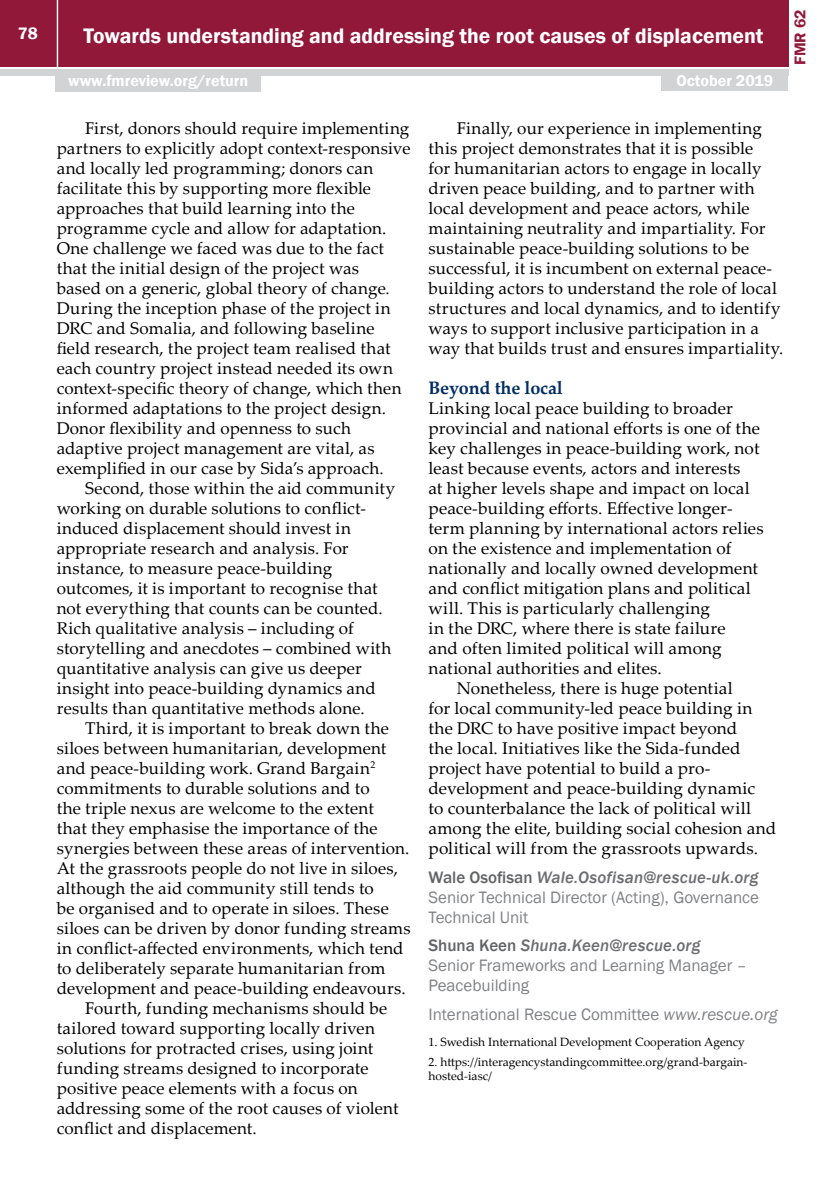
<style>
.page{position:relative;width:840px;height:1191px;background:#fff}
.page>*{position:absolute;margin:0;border:0;box-sizing:border-box;transform-origin:0 0}
.t1{font:600 21.6px "Franklin Gothic";color:#fff}
.t2{font:700 18px "Palatino Linotype";letter-spacing:-.01em;color:#002d62}
.t3{font:17px/20px "Palatino Linotype";letter-spacing:.01em;color:#000}
.t4{font:17px/20px "Franklin Gothic";color:#808285;text-align:justify}
.t5{font:600 17px "Franklin Gothic";color:#fff}
.t6{font:600 16px "Franklin Gothic";color:#fff}
.t7{font:600 16px "Franklin Gothic";color:#92183a}
.t8{font:12px/14.4px "Palatino Linotype";color:#000}
.s1{font-weight:500;color:#636466}
.s2{font-weight:500;font-style:italic;color:#6d6e71}
.s3{font-style:italic}
</style>
<div class="page">
<div style="left:0;top:0;width:787px;height:66px;background:#92183a"></div>
<div style="left:0;top:69px;width:787px;height:6px;background:#d1d3d4"></div>
<hr style="left:57px;top:0;width:1px;height:67px;background:#fff">
<div style="left:661px;top:73px;width:126px;height:18px;background:#d1d3d4"></div>
<div style="left:55px;top:74px;width:206px;height:18px;background:#d1d3d4"></div>
<p class="t5" style="left:18px;top:23px;width:21px">78</p>
<p class="t1" style="left:84px;top:22px;width:681px">Towards understanding and addressing the root causes of displacement</p>
<p class="t6" style="left:68px;top:71px;width:182px">www.fmreview.org/return</p>
<p class="t6" style="left:676px;top:71px;width:98px">October 2019</p>
<p class="t3" style="left:57px;top:117px;width:355px;text-indent:28px">First, donors should require implementing partners to explicitly adopt context-responsive and locally led programming; donors can facilitate this by supporting more flexible approaches that build learning into the programme cycle and allow for adaptation.<br>One challenge we faced was due to the fact that the initial design of the project was<br>based on a generic, global theory of change.<br>During the inception phase of the project in DRC and Somalia, and following baseline field research, the project team realised that each country project instead needed its own context-specific theory of change, which then informed adaptations to the project design.<br>Donor flexibility and openness to such adaptive project management are vital, as exemplified in our case by Sida’s approach.</p>
<p class="t3" style="left:57px;top:477px;width:339px;text-indent:28px">Second, those within the aid community working on durable solutions to conflict&shy;induced displacement should invest in appropriate research and analysis. For instance, to measure peace-building outcomes, it is important to recognise that not everything that counts can be counted.<br>Rich qualitative analysis – including of storytelling and anecdotes – combined with quantitative analysis can give us deeper insight into peace-building dynamics and results than quantitative methods alone.</p>
<p class="t3" style="left:85px;top:717px;width:305px">Third, it is important to break down the</p>
<p class="t3" style="left:57px;top:737px;width:331px">siloes between humanitarian, development</p>
<p class="t3" style="left:57px;top:757px;width:320px">and peace-building work. Grand Bargain<sup>2</sup></p>
<p class="t3" style="left:57px;top:777px;width:314px">commitments to durable solutions and to</p>
<p class="t3" style="left:57px;top:797px;width:318px">the triple nexus are welcome to the extent</p>
<p class="t3" style="left:57px;top:817px;width:322px">that they emphasise the importance of the</p>
<p class="t3" style="left:57px;top:837px;width:354px">synergies between these areas of intervention.</p>
<p class="t3" style="left:57px;top:857px;width:342px">At the grassroots people do not live in siloes,</p>
<p class="t3" style="left:57px;top:877px;width:318px">although the aid community still tends to</p>
<p class="t3" style="left:57px;top:897px;width:333px">be organised and to operate in siloes. These</p>
<p class="t3" style="left:57px;top:917px;width:355px">siloes can be driven by donor funding streams</p>
<p class="t3" style="left:57px;top:937px;width:348px">in conflict-affected environments, which tend</p>
<p class="t3" style="left:57px;top:957px;width:330px">to deliberately separate humanitarian from</p>
<p class="t3" style="left:57px;top:977px;width:350px">development and peace-building endeavours.</p>
<p class="t3" style="left:85px;top:997px;width:303px">Fourth, funding mechanisms should be</p>
<p class="t3" style="left:57px;top:1017px;width:319px">tailored toward supporting locally driven</p>
<p class="t3" style="left:57px;top:1037px;width:318px">solutions for protracted crises, using joint</p>
<p class="t3" style="left:57px;top:1057px;width:313px">funding streams designed to incorporate</p>
<p class="t3" style="left:57px;top:1077px;width:302px">positive peace elements with a focus on</p>
<p class="t3" style="left:57px;top:1097px;width:343px">addressing some of the root causes of violent</p>
<p class="t3" style="left:57px;top:1117px;width:201px">conflict and displacement.</p>
<p class="t3" style="left:428px;top:117px;width:356px;text-indent:28px">Finally, our experience in implementing this project demonstrates that it is possible<br>for humanitarian actors to engage in locally driven peace building, and to partner with local development and peace actors, while maintaining neutrality and impartiality. For sustainable peace-building solutions to be successful, it is incumbent on external peace&shy;building actors to understand the role of local structures and local dynamics, and to identify ways to support inclusive participation in a way that builds trust and ensures impartiality.</p>
<p class="t2" style="left:428px;top:375px;width:136px">Beyond the local</p>
<p class="t3" style="left:428px;top:397px;width:306px">Linking local peace building to broader</p>
<p class="t3" style="left:428px;top:417px;width:333px">provincial and national efforts is one of the</p>
<p class="t3" style="left:428px;top:437px;width:332px">key challenges in peace-building work, not</p>
<p class="t3" style="left:428px;top:457px;width:313px">least because events, actors and interests</p>
<p class="t3" style="left:428px;top:477px;width:323px">at higher levels shape and impact on local</p>
<p class="t3" style="left:428px;top:497px;width:305px">peace-building efforts. Effective longer-</p>
<p class="t3" style="left:428px;top:517px;width:336px">term planning by international actors relies</p>
<p class="t3" style="left:428px;top:537px;width:304px">on the existence and implementation of</p>
<p class="t3" style="left:428px;top:557px;width:331px">nationally and locally owned development</p>
<p class="t3" style="left:428px;top:577px;width:324px">and conflict mitigation plans and political</p>
<p class="t3" style="left:428px;top:597px;width:283px">will. This is particularly challenging</p>
<p class="t3" style="left:428px;top:617px;width:299px">in the DRC, where there is state failure</p>
<p class="t3" style="left:428px;top:637px;width:294px">and often limited political will among</p>
<p class="t3" style="left:428px;top:657px;width:234px">national authorities and elites.</p>
<p class="t3" style="left:456px;top:677px;width:277px">Nonetheless, there is huge potential</p>
<p class="t3" style="left:428px;top:697px;width:325px">for local community-led peace building in</p>
<p class="t3" style="left:428px;top:717px;width:310px">the DRC to have positive impact beyond</p>
<p class="t3" style="left:428px;top:737px;width:313px">the local. Initiatives like the Sida-funded</p>
<p class="t3" style="left:428px;top:757px;width:283px">project have potential to build a pro-</p>
<p class="t3" style="left:428px;top:777px;width:328px">development and peace-building dynamic</p>
<p class="t3" style="left:428px;top:797px;width:324px">to counterbalance the lack of political will</p>
<p class="t3" style="left:428px;top:817px;width:349px">among the elite, building social cohesion and</p>
<p class="t3" style="left:428px;top:837px;width:331px">political will from the grassroots upwards.</p>
<p class="t4" style="left:428px;top:867px;width:332px"><span class="s1">Wale Osofisan</span> <span class="s2">Wale.Osofisan@rescue-uk.org </span>Senior Technical Director (Acting), Governance Technical Unit</p>
<p class="t4" style="left:428px;top:935px;width:319px;text-align:left"><span class="s1">Shuna Keen</span> <span class="s2">Shuna.Keen@rescue.org<br></span>Senior Frameworks and Learning Manager –<br>Peacebuilding</p>
<p class="t4" style="left:428px;top:1004px;width:350px">International Rescue Committee <span class="s3">www.rescue.org</span></p>
<p class="t8" style="left:428px;top:1034px;width:318px">1. Swedish International Development Cooperation Agency</p>
<p class="t8" style="left:428px;top:1054px;width:320px">2. https://interagencystandingcommittee.org/grand-bargain&shy;hosted-iasc/</p>
<p class="t7" style="left:789px;top:65px;width:57px;rotate:-90deg">FMR 62</p>
</div>
